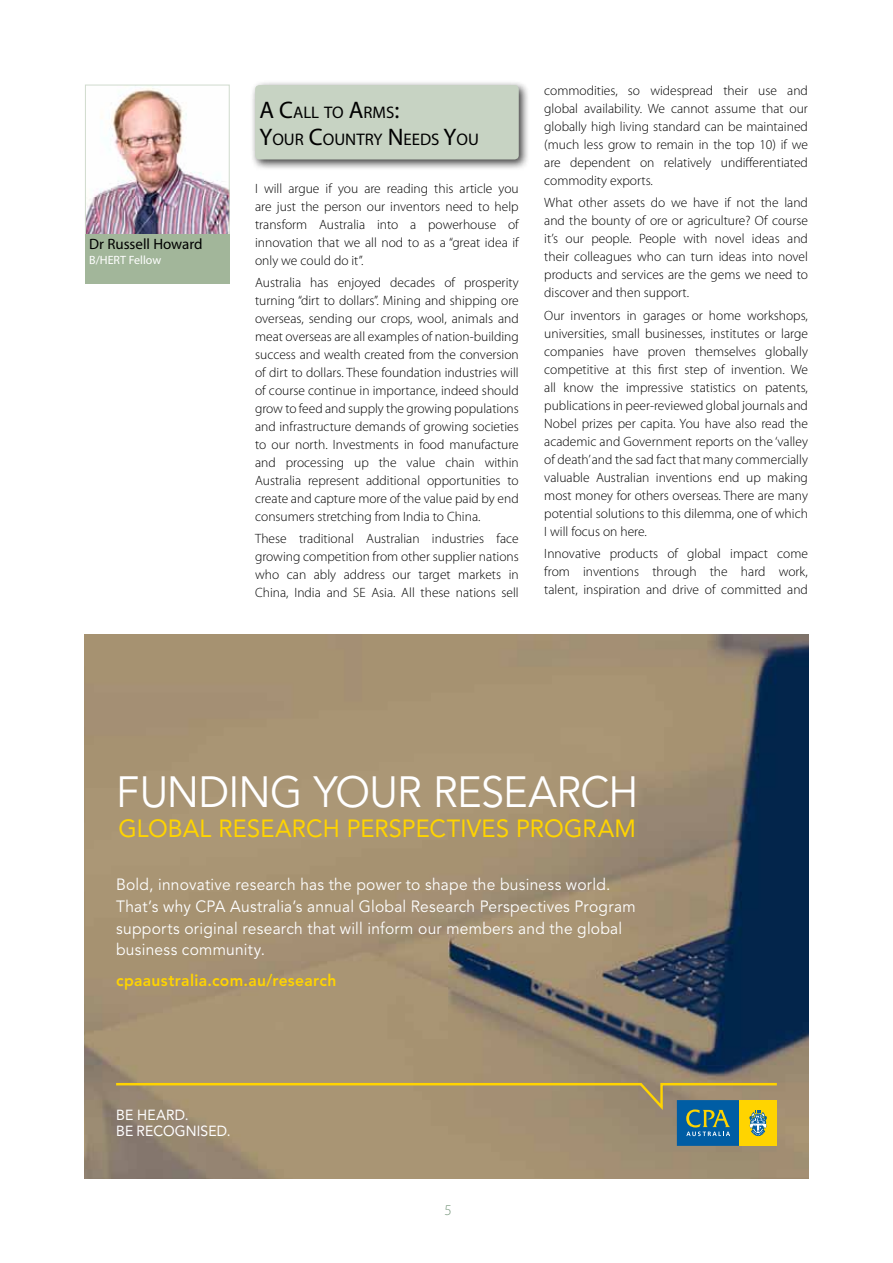
<style>
.page{position:relative;width:893px;height:1263px;background:#fff}
.page>*{position:absolute;margin:0;border:0;box-sizing:border-box;transform-origin:0 0}
.t1{font:43.35px "Avenir LT Std";letter-spacing:-.015em;color:#fff;scale:.96 1}
.t2{font:24.75px "Avenir LT Std";color:#ffd400;scale:.96 1}
.t3{font:16.8px/27px "Myriad Pro";color:#000}
.t4{font:16.2px/21.8px "Avenir LT Std";letter-spacing:.015em;color:#fff;scale:.96 1}
.t5{font:800 16.2px "Avenir LT Std";letter-spacing:.025em;color:#ffd400;scale:.96 1}
.t6{font:15px "Myriad Pro";color:#000}
.t7{font:300 15px "Myriad Pro";color:#75957a}
.t8{font:14.55px/15.8px "Avenir LT Std";letter-spacing:.01em;color:#fff;scale:.96 1}
.t9{font:300 13.5px/18px "Myriad Pro";color:#000;text-align:justify}
.t10{font:12px "Myriad Pro";color:#fff}
.s1{font-size:24px}
</style>
<div class="page">
<img style="left:87px;top:88px;width:141px;height:146px">
<div style="left:85px;top:85px;width:145px;height:151px;border:1px solid #d0dbcd"></div>
<div style="left:85px;top:234px;width:145px;height:50px;background:#a2b69a"></div>
<div style="left:250px;top:80px;width:280px;height:91px;background:#000;opacity:.75"></div>
<div style="left:255px;top:85px;width:264px;height:74px;background:#c7d3c3;border-radius:4px"></div>
<img style="left:85px;top:635px;width:723px;height:544px">
<div style="left:677px;top:1100px;width:62px;height:46px;background:#005da4"></div>
<div style="left:739px;top:1100px;width:38px;height:46px;background:#ffd400"></div>
<svg style="left:114px;top:1082px;width:665px;height:54px;background:#a1926c"></svg>
<p class="t6" style="left:89px;top:235px;width:115px">Dr Russell Howard</p>
<p class="t10" style="left:89px;top:253px;width:73px">B/HERT Fellow</p>
<p class="t3" style="left:259px;top:98px;width:221px"><span class="s1">A C</span>ALL TO <span class="s1">A</span>RMS<span class="s1">:<br>Y</span>OUR <span class="s1">C</span>OUNTRY <span class="s1">N</span> EEDS <span class="s1">Y</span>OU</p>
<p class="t9" style="left:255px;top:180px;width:265px">I will argue if you are reading this article you are just the person our inventors need to help transform Australia into a powerhouse of innovation that we all nod to as a “great idea if only we could do it”.</p>
<p class="t9" style="left:255px;top:274px;width:265px">Australia has enjoyed decades of prosperity turning “dirt to dollars”. Mining and shipping ore overseas, sending our crops, wool, animals and meat overseas are all examples of nation-building success and wealth created from the conversion of dirt to dollars. These foundation industries will of course continue in importance, indeed should grow to feed and supply the growing populations and infrastructure demands of growing societies to our north. Investments in food manufacture and processing up the value chain within Australia represent additional opportunities to create and capture more of the value paid by end consumers stretching from India to China.</p>
<p class="t9" style="left:255px;top:530px;width:265px">These traditional Australian industries face growing competition from other supplier nations who can ably address our target markets in China, India and SE Asia. All these nations sell</p>
<p class="t9" style="left:544px;top:82px;width:265px">commodities, so widespread their use and global availability. We cannot assume that our globally high living standard can be maintained (much less grow to remain in the top 10) if we are dependent on relatively undifferentiated commodity exports.</p>
<p class="t9" style="left:544px;top:194px;width:265px">What other assets do we have if not the land and the bounty of ore or agriculture? Of course it’s our people. People with novel ideas and their colleagues who can turn ideas into novel products and services are the gems we need to discover and then support.</p>
<p class="t9" style="left:544px;top:306px;width:265px">Our inventors in garages or home workshops, universities, small businesses, institutes or large companies have proven themselves globally competitive at this first step of invention. We all know the impressive statistics on patents, publications in peer-reviewed global journals and Nobel prizes per capita. You have also read the academic and Government reports on the ‘valley of death’ and the sad fact that many commercially valuable Australian inventions end up making most money for others overseas. There are many potential solutions to this dilemma, one of which I will focus on here.</p>
<p class="t9" style="left:544px;top:544px;width:265px">Innovative products of global impact come from inventions through the hard work, talent, inspiration and drive of committed and</p>
<h1 class="t1" style="left:116px;top:767px;width:546px">FUNDING YOUR RESEARCH</h1>
<h2 class="t2" style="left:118px;top:814px;width:541px">GLOBAL RESEARCH PERSPECTIVES PROGRAM</h2>
<p class="t4" style="left:116px;top:874px;width:543px">Bold, innovative research has the power to shape the business world.<br>That’s why CPA Australia’s annual Global Research Perspectives Program supports original research that will inform our members and the global business community.</p>
<p class="t5" style="left:116px;top:971px;width:231px">cpaaustralia.com.au/research</p>
<p class="t8" style="left:116px;top:1107px;width:121px">BE HEARD.<br>BE RECOGNISED.</p>
<p class="t7" style="left:445px;top:1201px;width:9px">5</p>
</div>
